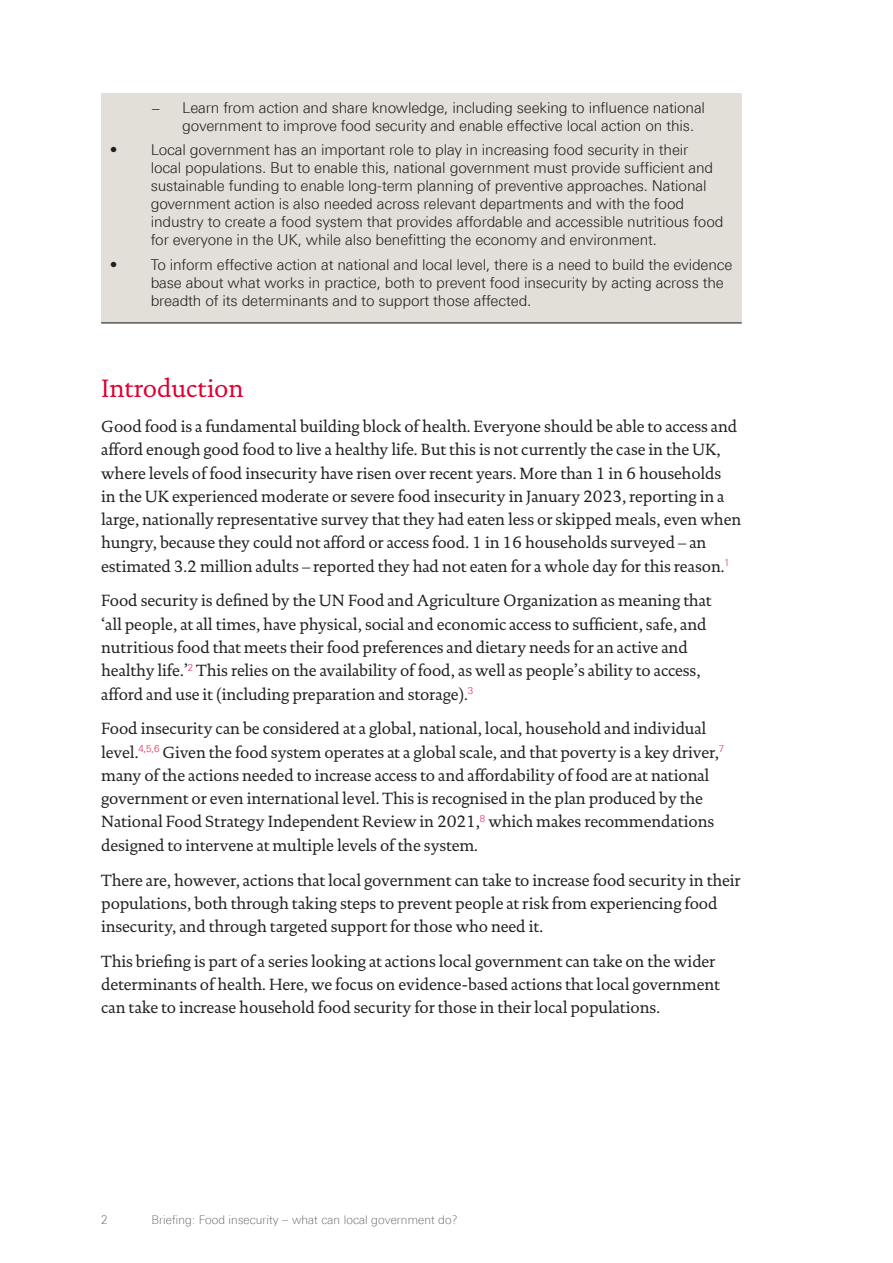
<style>
.page{position:relative;width:893px;height:1263px;background:#fff}
.page>*{position:absolute;margin:0;border:0;box-sizing:border-box;transform-origin:0 0}
.Header_1{font:25.5px "DTL Documenta TOT";letter-spacing:-.01em;color:#dd0031}
.Body_para{font:16.5px/23.2px "DTL Documenta TOT";letter-spacing:-.01em;color:#231f20}
.t1{font:300 15px/18px "LT Univers Basic";letter-spacing:-.01em;color:#231f20}
.t2{font:100 12px "Linotype Univers 230";letter-spacing:.01em;color:#4b4c4d}
.s1{font-family:"DTL Documenta TOT";font-weight:400}
</style>
<div class="page">
<div style="left:101px;top:94px;width:641px;height:48px;background:#e2dfd8"></div>
<div style="left:101px;top:136px;width:641px;height:121px;background:#e2dfd8"></div>
<div style="left:101px;top:250px;width:641px;height:73px;background:#e2dfd8"></div>
<hr style="left:101px;top:323px;width:641px;height:1px;background:#231f20">
<p class="t1" style="left:182px;top:98px;width:524px;text-indent:-30px"><span class="s1">–</span> Learn from action and share knowledge, including seeking to influence national government to improve food security and enable effective local action on this.</p>
<p class="t1" style="left:151px;top:141px;width:574px;text-indent:-41px">• Local government has an important role to play in increasing food security in their<br>local populations. But to enable this, national government must provide sufficient and sustainable funding to enable long-term planning of preventive approaches. National government action is also needed across relevant departments and with the food industry to create a food system that provides affordable and accessible nutritious food for everyone in the UK, while also benefitting the economy and environment.</p>
<p class="t1" style="left:151px;top:255px;width:583px;text-indent:-41px">• To inform effective action at national and local level, there is a need to build the evidence base about what works in practice, both to prevent food insecurity by acting across the breadth of its determinants and to support those affected.</p>
<p class="Header_1" style="left:101px;top:373px;width:144px">Introduction</p>
<p class="Body_para" style="left:101px;top:415px;width:642px">Good food is a fundamental building block of health. Everyone should be able to access and afford enough good food to live a healthy life. But this is not currently the case in the UK, where levels of food insecurity have risen over recent years. More than 1 in 6 households<br>in the UK experienced moderate or severe food insecurity in January 2023, reporting in a large, nationally representative survey that they had eaten less or skipped meals, even when hungry, because they could not afford or access food. 1 in 16 households surveyed – an estimated 3.2 million adults – reported they had not eaten for a whole day for this reason.<sup>1</sup></p>
<p class="Body_para" style="left:101px;top:589px;width:612px">Food security is defined by the UN Food and Agriculture Organization as meaning that ‘all people, at all times, have physical, social and economic access to sufficient, safe, and nutritious food that meets their food preferences and dietary needs for an active and healthy life.’<sup>2</sup> This relies on the availability of food, as well as people’s ability to access, afford and use it (including preparation and storage).<sup>3</sup></p>
<p class="Body_para" style="left:101px;top:717px;width:624px">Food insecurity can be considered at a global, national, local, household and individual level.<sup>4,5,6</sup> Given the food system operates at a global scale, and that poverty is a key driver,<sup>7 </sup>many of the actions needed to increase access to and affordability of food are at national government or even international level. This is recognised in the plan produced by the National Food Strategy Independent Review in 2021,<sup>8</sup> which makes recommendations designed to intervene at multiple levels of the system.</p>
<p class="Body_para" style="left:101px;top:868px;width:641px">There are, however, actions that local government can take to increase food security in their populations, both through taking steps to prevent people at risk from experiencing food insecurity, and through targeted support for those who need it.</p>
<p class="Body_para" style="left:101px;top:949px;width:620px">This briefing is part of a series looking at actions local government can take on the wider determinants of health. Here, we focus on evidence-based actions that local government can take to increase household food security for those in their local populations.</p>
<p class="t2" style="left:101px;top:1213px;width:8px">2</p>
<p class="t2" style="left:151px;top:1213px;width:308px">Briefing: Food insecurity – what can local government do?</p>
</div>
